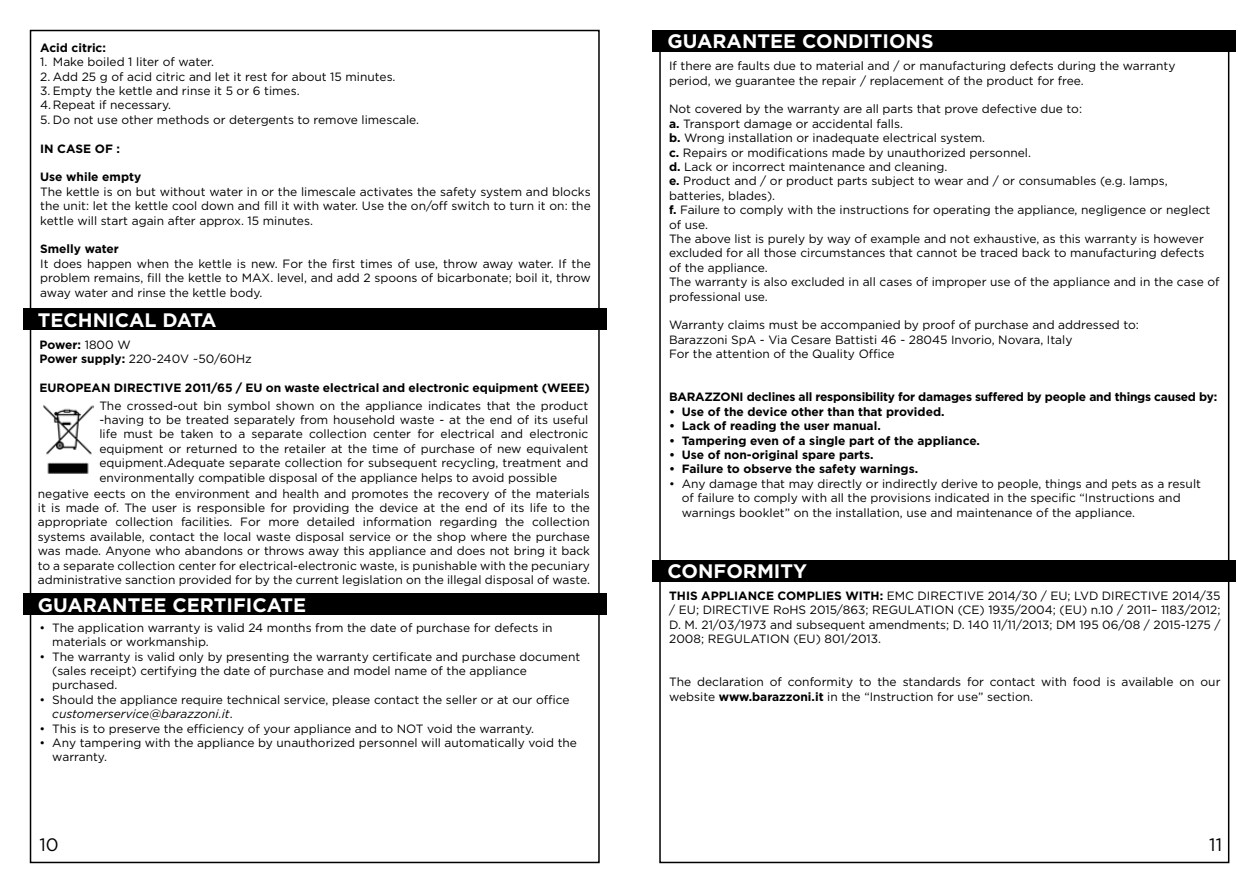
<style>
.page{position:relative;width:1259px;height:893px;background:#fff}
.page>*{position:absolute;margin:0;border:0;box-sizing:border-box;transform-origin:0 0}
.t1{font:700 19.5px "Gotham";color:#fff}
.t2{font:18px "Gotham";color:#000}
.t3{font:12px/14.4px "Gotham";color:#000}
.t4{font:700 12px "Gotham";color:#000}
.t5{font:700 12px "Gotham";letter-spacing:-.02em;color:#000}
.s1{font-weight:700}
.s2{font-style:italic}
</style>
<div class="page">
<div style="left:652px;top:560px;width:584px;height:21px;background:#000"></div>
<div style="left:652px;top:30px;width:584px;height:22px;background:#000"></div>
<div style="left:23px;top:308px;width:584px;height:22px;background:#000"></div>
<div style="left:23px;top:593px;width:584px;height:22px;background:#000"></div>
<img style="left:43px;top:405px;width:51px;height:69px">
<p class="t4" style="left:40px;top:39px;width:67px">Acid citric:</p>
<p class="t3" style="left:40px;top:54px;width:175px">1. Make boiled 1 liter of water.</p>
<p class="t3" style="left:40px;top:69px;width:357px">2. Add 25 g of acid citric and let it rest for about 15 minutes.</p>
<p class="t3" style="left:40px;top:83px;width:261px">3. Empty the kettle and rinse it 5 or 6 times.</p>
<p class="t3" style="left:40px;top:98px;width:132px">4. Repeat if necessary.</p>
<p class="t3" style="left:40px;top:112px;width:380px">5. Do not use other methods or detergents to remove limescale.</p>
<p class="t4" style="left:40px;top:140px;width:81px">IN CASE OF :</p>
<p class="t4" style="left:40px;top:169px;width:103px">Use while empty</p>
<p class="t3" style="left:40px;top:184px;width:552px;text-align:justify">The kettle is on but without water in or the limescale activates the safety system and blocks the unit: let the kettle cool down and fill it with water. Use the on/off switch to turn it on: the kettle will start again after approx. 15 minutes.</p>
<p class="t4" style="left:40px;top:241px;width:80px">Smelly water</p>
<p class="t3" style="left:40px;top:256px;width:552px;text-align:justify">It does happen when the kettle is new. For the first times of use, throw away water. If the problem remains, fill the kettle to MAX. level, and add 2 spoons of bicarbonate; boil it, throw away water and rinse the kettle body.</p>
<h1 class="t1" style="left:38px;top:307px;width:180px">TECHNICAL DATA</h1>
<p class="t3" style="left:40px;top:337px;width:214px"><span class="s1">Power:</span> 1800 W<br><span class="s1">Power supply:</span> 220-240V ~50/60Hz</p>
<p class="t4" style="left:40px;top:379px;width:552px">EUROPEAN DIRECTIVE 2011/65 / EU on waste electrical and electronic equipment (WEEE)</p>
<p class="t3" style="left:99px;top:398px;width:490px;text-align:justify">The crossed-out bin symbol shown on the appliance indicates that the product -having to be treated separately from household waste - at the end of its useful life must be taken to a separate collection center for electrical and electronic equipment or returned to the retailer at the time of purchase of new equivalent equipment.Adequate separate collection for subsequent recycling, treatment and environmentally compatible disposal of the appliance helps to avoid possible</p>
<p class="t3" style="left:38px;top:486px;width:554px;text-align:justify">negative eects on the environment and health and promotes the recovery of the materials it is made of. The user is responsible for providing the device at the end of its life to the appropriate collection facilities. For more detailed information regarding the collection systems available, contact the local waste disposal service or the shop where the purchase was made. Anyone who abandons or throws away this appliance and does not bring it back to a separate collection center for electrical-electronic waste, is punishable with the pecuniary administrative sanction provided for by the current legislation on the illegal disposal of waste.</p>
<h1 class="t1" style="left:38px;top:592px;width:270px">GUARANTEE CERTIFICATE</h1>
<p class="t3" style="left:52px;top:620px;width:502px;text-indent:-13px">• The application warranty is valid 24 months from the date of purchase for defects in materials or workmanship.</p>
<p class="t3" style="left:52px;top:649px;width:529px;text-indent:-13px">• The warranty is valid only by presenting the warranty certificate and purchase document (sales receipt) certifying the date of purchase and model name of the appliance purchased.</p>
<p class="t3" style="left:52px;top:692px;width:519px;text-indent:-13px">• Should the appliance require technical service, please contact the seller or at our office <span class="s2">customerservice@barazzoni.it</span>.</p>
<p class="t3" style="left:40px;top:721px;width:496px">• This is to preserve the efficiency of your appliance and to NOT void the warranty.</p>
<p class="t3" style="left:52px;top:735px;width:526px;text-indent:-13px">• Any tampering with the appliance by unauthorized personnel will automatically void the warranty.</p>
<h2 class="t2" style="left:39px;top:833px;width:21px">10</h2>
<h1 class="t1" style="left:667px;top:29px;width:267px">GUARANTEE CONDITIONS</h1>
<p class="t3" style="left:669px;top:58px;width:508px">If there are faults due to material and / or manufacturing defects during the warranty period, we guarantee the repair / replacement of the product for free.</p>
<p class="t3" style="left:669px;top:102px;width:552px">Not covered by the warranty are all parts that prove defective due to:<br><span class="s1">a.</span> Transport damage or accidental falls.<br><span class="s1">b.</span> Wrong installation or inadequate electrical system.<br><span class="s1">c.</span> Repairs or modifications made by unauthorized personnel.<br><span class="s1">d.</span> Lack or incorrect maintenance and cleaning.<br><span class="s1">e.</span> Product and / or product parts subject to wear and / or consumables (e.g. lamps, batteries, blades).<br><span class="s1">f.</span> Failure to comply with the instructions for operating the appliance, negligence or neglect of use.<br>The above list is purely by way of example and not exhaustive, as this warranty is however excluded for all those circumstances that cannot be traced back to manufacturing defects of the appliance.<br>The warranty is also excluded in all cases of improper use of the appliance and in the case of professional use.</p>
<p class="t3" style="left:669px;top:318px;width:471px">Warranty claims must be accompanied by proof of purchase and addressed to:<br>Barazzoni SpA - Via Cesare Battisti 46 - 28045 Invorio, Novara, Italy<br>For the attention of the Quality Office</p>
<p class="t5" style="left:669px;top:389px;width:550px">BARAZZONI declines all responsibility for damages suffered by people and things caused by:</p>
<p class="t4" style="left:669px;top:404px;width:277px">• Use of the device other than that provided.</p>
<p class="t4" style="left:669px;top:418px;width:213px">• Lack of reading the user manual.</p>
<p class="t4" style="left:669px;top:432px;width:312px">• Tampering even of a single part of the appliance.</p>
<p class="t4" style="left:669px;top:447px;width:206px">• Use of non-original spare parts.</p>
<p class="t4" style="left:669px;top:461px;width:251px">• Failure to observe the safety warnings.</p>
<p class="t3" style="left:682px;top:476px;width:521px;text-indent:-13px">• Any damage that may directly or indirectly derive to people, things and pets as a result of failure to comply with all the provisions indicated in the specific “Instructions and warnings booklet” on the installation, use and maintenance of the appliance.</p>
<h1 class="t1" style="left:667px;top:558px;width:141px">CONFORMITY</h1>
<p class="t3" style="left:669px;top:588px;width:553px;text-align:justify"><span class="s1">THIS APPLIANCE COMPLIES WITH:</span> EMC DIRECTIVE 2014/30 / EU; LVD DIRECTIVE 2014/35 / EU; DIRECTIVE RoHS 2015/863; REGULATION (CE) 1935/2004; (EU) n.10 / 2011– 1183/2012; D. M. 21/03/1973 and subsequent amendments; D. 140 11/11/2013; DM 195 06/08 / 2015-1275 / 2008; REGULATION (EU) 801/2013.</p>
<p class="t3" style="left:669px;top:675px;width:553px">The declaration of conformity to the standards for contact with food is available on our website <span class="s1">www.barazzoni.it</span> in the “Instruction for use” section.</p>
<h2 class="t2" style="left:1209px;top:833px;width:14px">11</h2>
</div>
